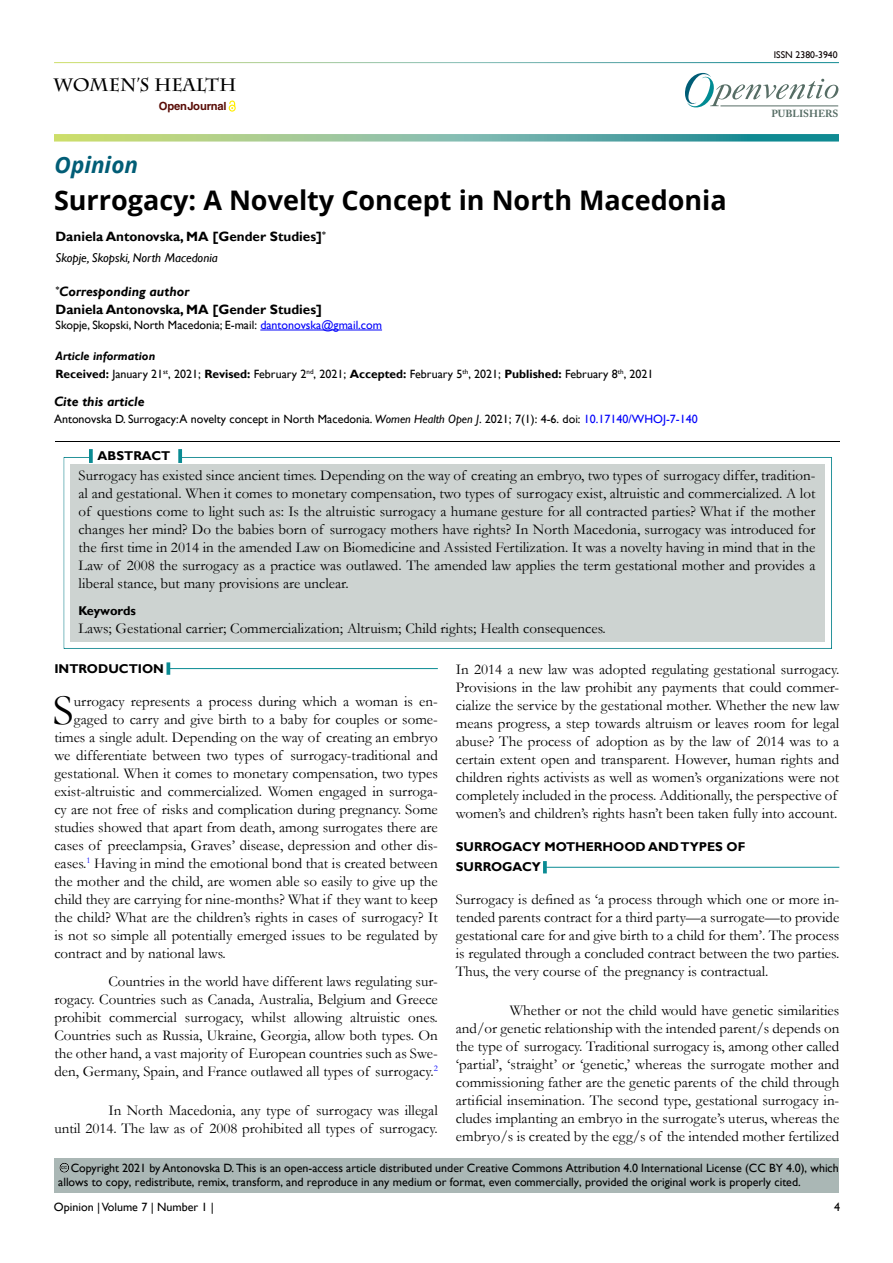
<style>
.page{position:relative;width:893px;height:1263px;background:#fff}
.page>*{position:absolute;margin:0;border:0;box-sizing:border-box;transform-origin:0 0}
.t1{font:43.8px "Garamond";color:#000}
.t2{font:700 27px "Open Sans";color:#000}
.t3{font:italic 700 22.5px "Open Sans";color:#015d76}
.t4{font:700 18px "Charlemagne Std";color:#000}
.t5{font:15px/18px "Garamond";color:#000;text-align:justify}
.t6{font:700 13.5px/17.5px "Gill Sans";color:#000}
.t7{font:italic 700 13.5px "Gill Sans";color:#000}
.t8{font:700 12.75px/19.6px "Gill Sans";color:#000}
.t9{font:italic 12.75px "Gill Sans";color:#000101}
.t10{font:12px/14.4px "Gill Sans";color:#000}
.t11{font:700 12px/18px "Gill Sans";color:#000}
.t12{font:700 11.25px "Helvetica LT Std";letter-spacing:-.015em;color:#580b05}
.t13{font:700 10.2px "Adobe Caslon Pro";color:#566d65}
.t14{font:9.75px "Gill Sans";color:#0a0000}
.t15{font:5.7px "Arial";color:#000}
.s1{font-style:italic}
.s2{color:#0000fa}
.s3{font-weight:400}
.s4{font-weight:400;color:#000101}
.s5{font-style:italic;color:#000101}
</style>
<div class="page">
<svg style="left:685px;top:73px;width:153px;height:35px"></svg>
<hr style="left:720px;top:106px;width:118px;height:1px;background:#566d65">
<svg style="left:54px;top:134px;width:785px;height:8px;background:#81ba9d"></svg>
<svg style="left:229px;top:100px;width:6px;height:10px"></svg>
<hr style="left:260px;top:330px;width:122px;height:1px;background:#0000fa">
<div style="left:42px;top:431px;width:810px;height:12px;background:#f6f1f3;opacity:.75"></div>
<div style="left:54px;top:1158px;width:785px;height:35px;background:#aab7b5"></div>
<div style="left:47px;top:1151px;width:37px;height:22px;background:#f6f1f3;opacity:.75"></div>
<div style="left:52px;top:448px;width:793px;height:201px;background:#f6f1f3;opacity:.75"></div>
<svg style="left:89px;top:449px;width:4px;height:14px"></svg>
<svg style="left:178px;top:449px;width:4px;height:14px"></svg>
<hr style="left:168px;top:668px;width:270px;height:1px;background:#0a8b93">
<svg style="left:166px;top:662px;width:4px;height:13px"></svg>
<hr style="left:546px;top:867px;width:293px;height:1px;background:#0a8b93">
<svg style="left:543px;top:861px;width:4px;height:12px"></svg>
<p class="t4" style="left:54px;top:74px;width:184px">WOMEN’S hEALTH</p>
<h3 class="t3" style="left:55px;top:149px;width:85px">Opinion</h3>
<p class="t12" style="left:159px;top:100px;width:69px">Open Journal</p>
<h2 class="t2" style="left:54px;top:182px;width:674px">Surrogacy: A Novelty Concept in North Macedonia</h2>
<p class="t6" style="left:55px;top:228px;width:272px">Daniela Antonovska, MA [Gender Studies]<sup>*</sup></p>
<p class="t9" style="left:55px;top:251px;width:164px">Skopje, Skopski, North Macedonia</p>
<p class="t6" style="left:55px;top:283px;width:268px"><sup>*</sup><span class="s1">Corresponding author<br></span>Daniela Antonovska, MA [Gender Studies]</p>
<p class="t10" style="left:55px;top:318px;width:328px">Skopje, Skopski, North Macedonia; E-mail: <span class="s2">dantonovska@gmail.com</span></p>
<p class="t11" style="left:55px;top:347px;width:600px"><span class="s1">Article information<br></span>Received: <span class="s3">January 21</span><sup>st</sup><span class="s3">, 2021;</span> Revised: <span class="s3">February 2</span><sup>nd</sup><span class="s3">, 2021;</span> Accepted: <span class="s4">February 5</span><sup>th</sup><span class="s4">, 2021</span><span class="s3">;</span> Published: <span class="s4">February 8</span><sup>th</sup><span class="s4">, 2021</span></p>
<p class="t7" style="left:54px;top:394px;width:92px">Cite this article</p>
<p class="t10" style="left:54px;top:412px;width:645px">Antonovska D. Surrogacy: A novelty concept in North Macedonia. <span class="s1">Women Health</span> <span class="s5">Open J</span>. 2021; 7(1): 4-6. doi: <span class="s2">10.17140/WHOJ-7-140</span></p>
<p class="t14" style="left:774px;top:49px;width:65px">ISSN 2380-3940</p>
<p class="t13" style="left:771px;top:108px;width:69px">PUBLISHERS</p>
<p class="t8" style="left:98px;top:447px;width:74px">ABSTRACT</p>
<p class="t5" style="left:79px;top:466px;width:738px">Surrogacy has existed since ancient times. Depending on the way of creating an embryo, two types of surrogacy differ, tradition&shy;al and gestational. When it comes to monetary compensation, two types of surrogacy exist, altruistic and commercialized. A lot of questions come to light such as: Is the altruistic surrogacy a humane gesture for all contracted parties? What if the mother changes her mind? Do the babies born of surrogacy mothers have rights? In North Macedonia, surrogacy was introduced for the first time in 2014 in the amended Law on Biomedicine and Assisted Fertilization. It was a novelty having in mind that in the Law of 2008 the surrogacy as a practice was outlawed. The amended law applies the term gestational mother and provides a liberal stance, but many provisions are unclear.</p>
<p class="t8" style="left:79px;top:601px;width:59px">Keywords</p>
<p class="t5" style="left:79px;top:619px;width:529px">Laws; Gestational carrier; Commercialization; Altruism; Child rights; Health consequences.</p>
<p class="t8" style="left:54px;top:659px;width:111px">INTRODUCTION</p>
<h1 class="t1" style="left:53px;top:681px;width:23px">S</h1>
<p class="t5" style="left:74px;top:692px;width:366px">urrogacy represents a process during which a woman is en-</p>
<p class="t5" style="left:456px;top:660px;width:385px;text-align:left">In 2014 a new law was adopted regulating gestational surrogacy.<br>Provisions in the law prohibit any payments that could commer&shy;cialize the service by the gestational mother. Whether the new law means progress, a step towards altruism or leaves room for legal abuse? The process of adoption as by the law of 2014 was to a certain extent open and transparent. However, human rights and children rights activists as well as women’s organizations were not completely included in the process. Additionally, the perspective of women’s and children’s rights hasn’t been taken fully into account.</p>
<p class="t8" style="left:456px;top:837px;width:291px">SURROGACY MOTHERHOOD AND TYPES OF<br>SURROGACY</p>
<p class="t5" style="left:456px;top:890px;width:385px">Surrogacy is defined as ‘a process through which one or more in&shy;tended parents contract for a third party—a surrogate—to provide gestational care for and give birth to a child for them’. The process is regulated through a concluded contract between the two parties.<br>Thus, the very course of the pregnancy is contractual.</p>
<p class="t5" style="left:456px;top:1001px;width:385px;text-indent:54px">Whether or not the child would have genetic similarities and/or genetic relationship with the intended parent/s depends on the type of surrogacy. Traditional surrogacy is, among other called ‘partial’, ‘straight’ or ‘genetic,’ whereas the surrogate mother and commissioning father are the genetic parents of the child through artificial insemination. The second type, gestational surrogacy in&shy;cludes implanting an embryo in the surrogate’s uterus, whereas the embryo/s is created by the egg/s of the intended mother fertilized</p>
<p class="t5" style="left:74px;top:710px;width:366px">gaged to carry and give birth to a baby for couples or some-</p>
<p class="t5" style="left:54px;top:728px;width:385px">times a single adult. Depending on the way of creating an embryo</p>
<p class="t5" style="left:54px;top:746px;width:385px">we differentiate between two types of surrogacy-traditional and</p>
<p class="t5" style="left:54px;top:764px;width:385px">gestational. When it comes to monetary compensation, two types</p>
<p class="t5" style="left:54px;top:782px;width:385px">exist-altruistic and commercialized. Women engaged in surroga-</p>
<p class="t5" style="left:54px;top:800px;width:385px">cy are not free of risks and complication during pregnancy. Some</p>
<p class="t5" style="left:54px;top:818px;width:385px">studies showed that apart from death, among surrogates there are</p>
<p class="t5" style="left:54px;top:836px;width:385px">cases of preeclampsia, Graves’ disease, depression and other dis-</p>
<p class="t5" style="left:54px;top:854px;width:385px">eases.<sup>1</sup> Having in mind the emotional bond that is created between</p>
<p class="t5" style="left:54px;top:872px;width:385px">the mother and the child, are women able so easily to give up the</p>
<p class="t5" style="left:54px;top:890px;width:385px">child they are carrying for nine-months? What if they want to keep</p>
<p class="t5" style="left:54px;top:908px;width:385px">the child? What are the children’s rights in cases of surrogacy? It</p>
<p class="t5" style="left:54px;top:926px;width:385px">is not so simple all potentially emerged issues to be regulated by</p>
<p class="t5" style="left:54px;top:944px;width:173px">contract and by national laws.</p>
<p class="t5" style="left:54px;top:972px;width:385px;text-indent:54px">Countries in the world have different laws regulating sur&shy;rogacy. Countries such as Canada, Australia, Belgium and Greece prohibit commercial surrogacy, whilst allowing altruistic ones.<br>Countries such as Russia, Ukraine, Georgia, allow both types. On the other hand, a vast majority of European countries such as Swe&shy;den, Germany, Spain, and France outlawed all types of surrogacy.<sup>2</sup></p>
<p class="t5" style="left:54px;top:1101px;width:385px;text-align:right">In North Macedonia, any type of surrogacy was illegal<br>until 2014. The law as of 2008 prohibited all types of surrogacy.</p>
<p class="t10" style="left:58px;top:1161px;width:782px;text-indent:12px">Copyright 2021 by Antonovska D. This is an open-access article distributed under Creative Commons Attribution 4.0 International License (CC BY 4.0), which allows to copy, redistribute, remix, transform, and reproduce in any medium or format, even commercially, provided the original work is properly cited.</p>
<p class="t15" style="left:61px;top:1163px;width:7px">cc</p>
<p class="t10" style="left:54px;top:1199px;width:162px">Opinion | Volume 7 | Number 1 |</p>
<p class="t10" style="left:834px;top:1199px;width:7px">4</p>
</div>
